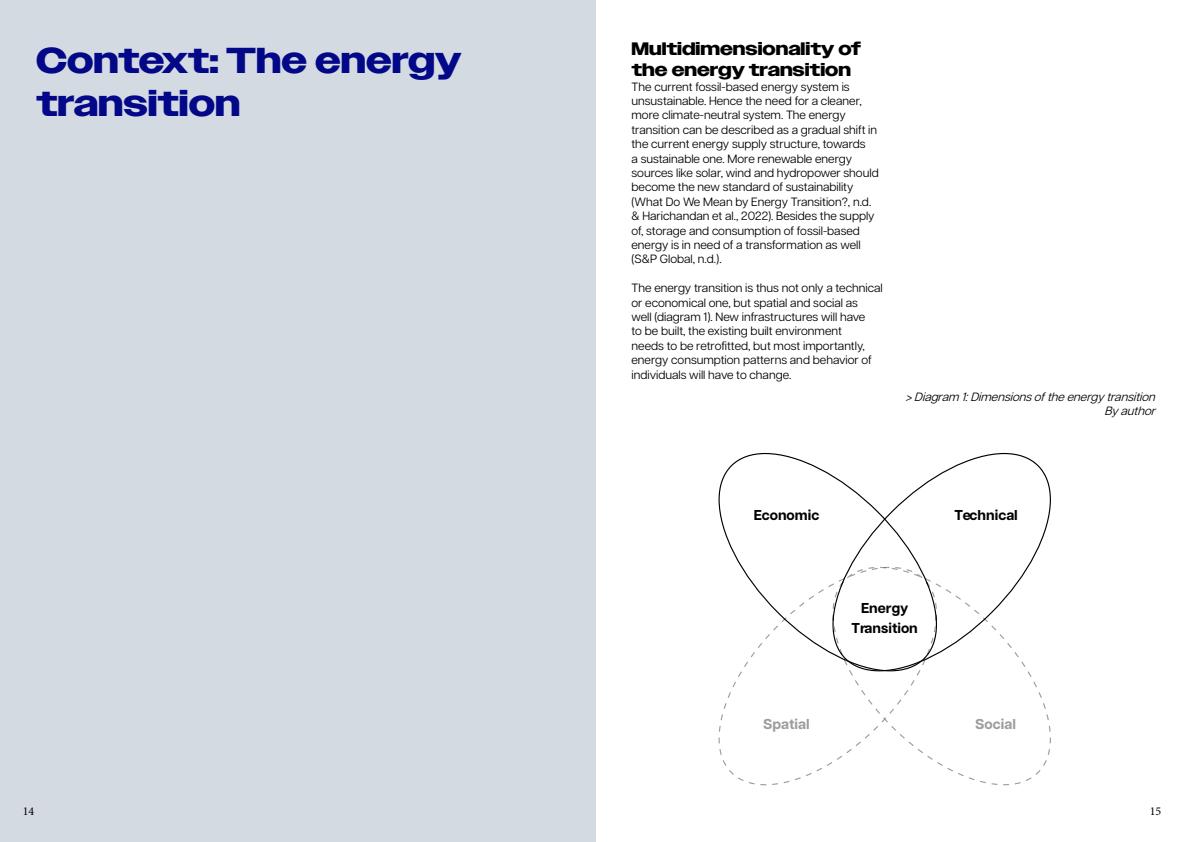
<style>
.page{position:relative;width:1191px;height:842px;background:#fff}
.page>*{position:absolute;margin:0;border:0;box-sizing:border-box;transform-origin:0 0}
.t1{font:700 36px/43.2px "Owners Wide";color:#030888}
.t2{font:700 18px/21.6px "Owners Wide";color:#000}
.t3{font:700 14.3px/19.1px "Articulat CF";color:#000;text-align:center}
.t4{font:700 14.3px "Articulat CF";color:#9d9d9c}
.t5{font:12px/14.4px "Articulat CF";color:#000}
.t6{font:italic 12px/14.4px "Articulat CF";color:#000;text-align:right}
.t7{font:12px "Minion Pro";color:#000}
</style>
<div class="page">
<div style="left:0;top:0;width:595px;height:842px;background:#d4dae1"></div>
<svg style="left:718px;top:453px;width:114px;height:114px"></svg>
<svg style="left:832px;top:453px;width:219px;height:114px"></svg>
<svg style="left:718px;top:567px;width:66px;height:218px"></svg>
<svg style="left:784px;top:567px;width:267px;height:218px"></svg>
<h1 class="t1" style="left:36px;top:40px;width:427px">Context: The energy transition</h1>
<h2 class="t2" style="left:631px;top:38px;width:231px">Multidimensionality of the energy transition</h2>
<p class="t5" style="left:631px;top:78px;width:249px">The current fossil-based energy system is unsustainable. Hence the need for a cleaner, more climate-neutral system. The energy transition can be described as a gradual shift in the current energy supply structure, towards<br>a sustainable one. More renewable energy sources like solar, wind and hydropower should become the new standard of sustainability (What Do We Mean by Energy Transition?, n.d. &amp; Harichandan et al., 2022). Besides the supply of, storage and consumption of fossil-based energy is in need of a transformation as well (S&amp;P Global, n.d.).</p>
<p class="t5" style="left:631px;top:280px;width:253px">The energy transition is thus not only a technical or economical one, but spatial and social as<br>well (diagram 1). New infrastructures will have<br>to be built, the existing built environment<br>needs to be retrofitted, but most importantly, energy consumption patterns and behavior of individuals will have to change.</p>
<p class="t6" style="left:905px;top:389px;width:255px">&gt;Diagram 1:Dimensionsoftheenergytransition<br>Byauthor</p>
<p class="t3" style="left:753px;top:505px;width:67px">Economic</p>
<p class="t3" style="left:954px;top:505px;width:65px">Technical</p>
<p class="t3" style="left:851px;top:598px;width:68px">Energy<br>Transition</p>
<p class="t4" style="left:763px;top:713px;width:48px">Spatial</p>
<p class="t4" style="left:975px;top:713px;width:42px">Social</p>
<p class="t7" style="left:23px;top:803px;width:13px">14</p>
<p class="t7" style="left:1149px;top:803px;width:13px">15</p>
</div>
